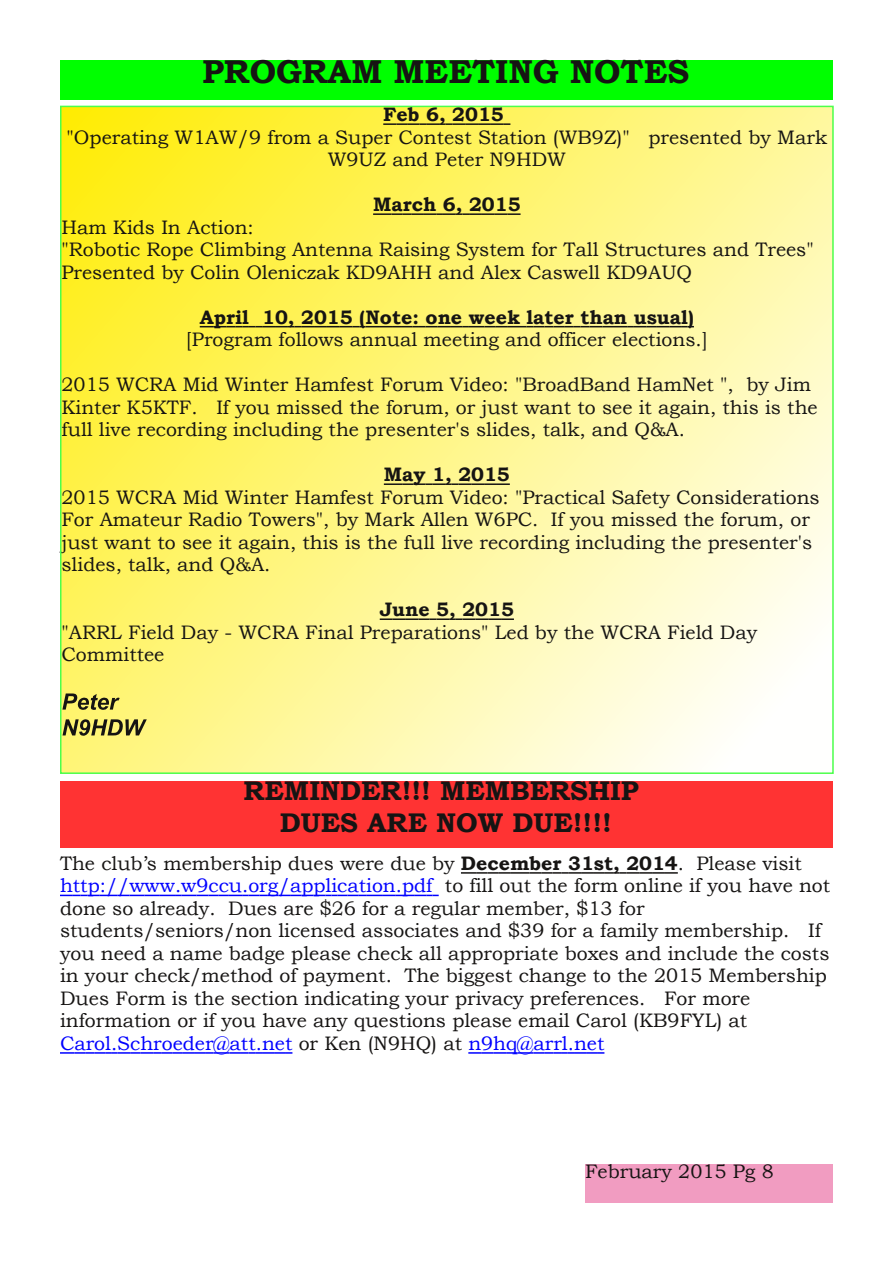
<style>
.page{position:relative;width:893px;height:1263px;background:#fff}
.page>*{position:absolute;margin:0;border:0;box-sizing:border-box;transform-origin:0 0}
.t1{font:700 33px "Bookman Old Style";color:#161413}
.t2{font:700 27px/31.7px "Bookman Old Style";color:#161413;text-align:center}
.t3{font:19.5px/22.5px "Bookman Old Style";color:#161413}
.t4{font:700 19.5px "Bookman Old Style";color:#161413}
.s1{font-weight:700}
.s2{color:#00f}
</style>
<div class="page">
<div style="left:60px;top:781px;width:773px;height:67px;background:#f33"></div>
<div style="left:60px;top:60px;width:773px;height:40px;background:#0f0"></div>
<div style="left:585px;top:1164px;width:248px;height:39px;background:#f19cc1"></div>
<svg style="left:63px;top:109px;width:768px;height:662px;background:#fef689"></svg>
<svg style="left:383px;top:123px;width:127px;height:2px"></svg>
<svg style="left:373px;top:213px;width:148px;height:2px"></svg>
<svg style="left:200px;top:326px;width:494px;height:1px"></svg>
<svg style="left:384px;top:483px;width:126px;height:2px"></svg>
<svg style="left:380px;top:618px;width:134px;height:2px"></svg>
<svg style="left:63px;top:693px;width:57px;height:17px"></svg>
<svg style="left:63px;top:719px;width:84px;height:17px"></svg>
<svg style="left:461px;top:872px;width:49px;height:2px"></svg>
<hr style="left:510px;top:872px;width:20px;height:2px;background:#161413">
<svg style="left:530px;top:872px;width:148px;height:2px"></svg>
<svg style="left:60px;top:895px;width:379px;height:1px"></svg>
<svg style="left:60px;top:1052px;width:232px;height:2px"></svg>
<svg style="left:468px;top:1052px;width:136px;height:2px"></svg>
<h1 class="t1" style="left:202px;top:52px;width:489px">PROGRAM MEETING NOTES</h1>
<p class="t4" style="left:383px;top:103px;width:122px">Feb 6, 2015</p>
<p class="t3" style="left:67px;top:125px;width:762px;text-align:center">"Operating W1AW/9 from a Super Contest Station (WB9Z)" presented by Mark<br>W9UZ and Peter N9HDW</p>
<p class="t4" style="left:373px;top:193px;width:149px">March 6, 2015</p>
<p class="t3" style="left:62px;top:215px;width:754px">Ham Kids In Action:<br>"Robotic Rope Climbing Antenna Raising System for Tall Structures and Trees"<br>Presented by Colin Oleniczak KD9AHH and Alex Caswell KD9AUQ</p>
<p class="t4" style="left:200px;top:305px;width:496px">April 10, 2015 (Note: one week later than usual)</p>
<p class="t3" style="left:186px;top:328px;width:523px">[Program follows annual meeting and officer elections.]</p>
<p class="t3" style="left:62px;top:373px;width:758px">2015 WCRA Mid Winter Hamfest Forum Video: "BroadBand HamNet ", by Jim<br>Kinter K5KTF. If you missed the forum, or just want to see it again, this is the full live recording including the presenter's slides, talk, and Q&amp;A.</p>
<p class="t4" style="left:384px;top:463px;width:127px">May 1, 2015</p>
<p class="t3" style="left:62px;top:485px;width:760px">2015 WCRA Mid Winter Hamfest Forum Video: "Practical Safety Considerations For Amateur Radio Towers", by Mark Allen W6PC. If you missed the forum, or just want to see it again, this is the full live recording including the presenter's slides, talk, and Q&amp;A.</p>
<p class="t4" style="left:380px;top:598px;width:136px">June 5, 2015</p>
<p class="t3" style="left:62px;top:620px;width:697px">"ARRL Field Day - WCRA Final Preparations" Led by the WCRA Field Day<br>Committee</p>
<h2 class="t2" style="left:243px;top:775px;width:397px">REMINDER!!! MEMBERSHIP<br>DUES ARE NOW DUE!!!!</h2>
<p class="t3" style="left:60px;top:852px;width:772px">The club’s membership dues were due by <span class="s1">December 31st, 2014</span>. Please visit <span class="s2">http://www.w9ccu.org/application.pdf</span> to fill out the form online if you have not done so already. Dues are $26 for a regular member, $13 for students/seniors/non licensed associates and $39 for a family membership. If you need a name badge please check all appropriate boxes and include the costs in your check/method of payment. The biggest change to the 2015 Membership Dues Form is the section indicating your privacy preferences. For more information or if you have any questions please email Carol (KB9FYL) at <span class="s2">Carol.Schroeder@att.net</span> or Ken (N9HQ) at <span class="s2">n9hq@arrl.net</span></p>
<p class="t3" style="left:585px;top:1160px;width:190px">February 2015 Pg 8</p>
</div>
